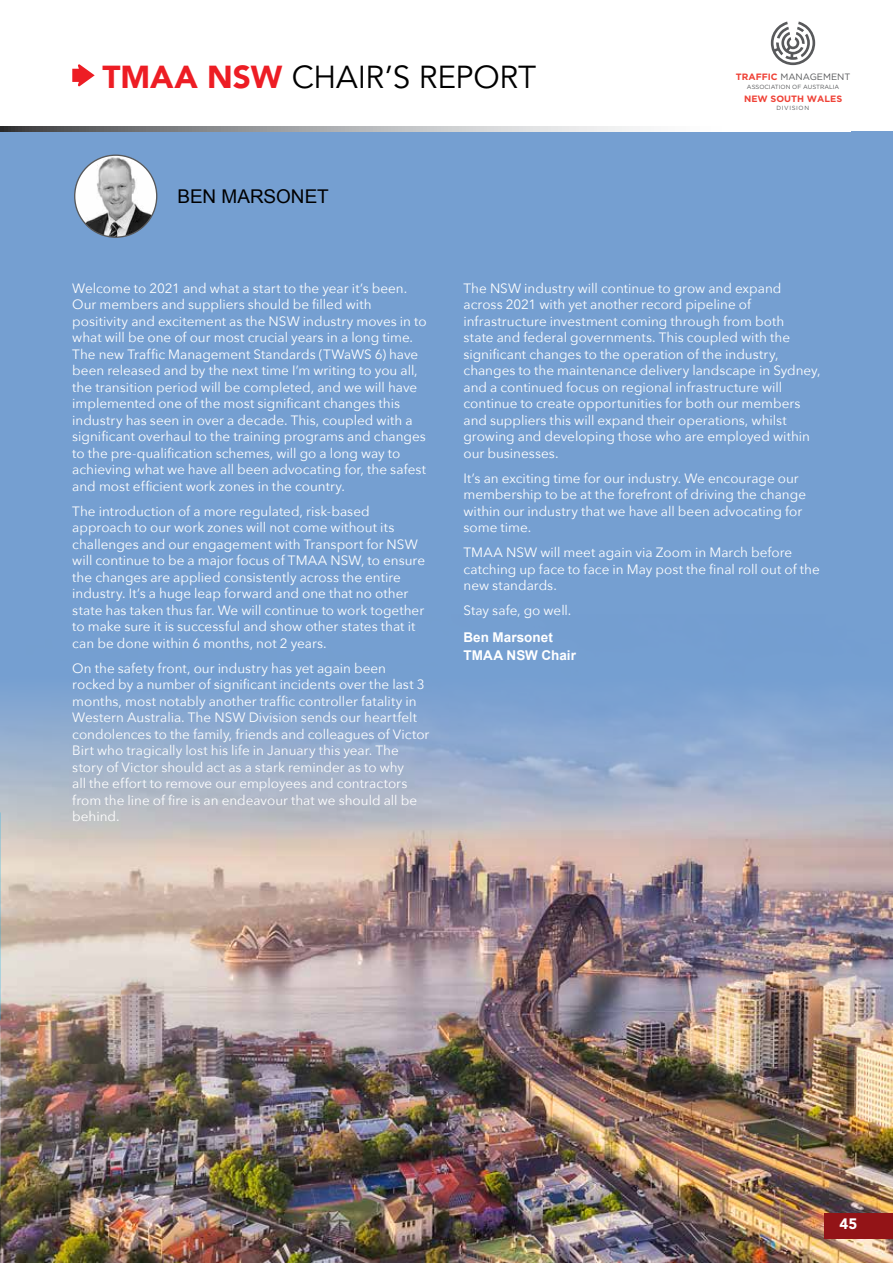
<style>
.page{position:relative;width:893px;height:1263px;background:#fff}
.page>*{position:absolute;margin:0;border:0;box-sizing:border-box;transform-origin:0 0}
.t1{font:31.5px "Avenir";letter-spacing:-.01em;color:#000}
.t2{font:18.9px "Arial";color:#000}
.t3{font:900 15px "Avenir";color:#fff}
.t4{font:13.5px/16.5px "Avenir Next";color:#fff}
.t5{font:700 13.5px/18px "Arial";color:#fff}
.t6{font:9.15px "Gotham";color:#58595b}
.t7{font:700 9.15px "Gotham";color:#ef4136}
.t8{font:6px "Gotham";color:#58595b}
.t9{font:6px "Gotham";letter-spacing:.1em;color:#58595b}
.s1{font-weight:900;color:#ed1d24}
.s2{font-weight:700;color:#ef4136}
</style>
<div class="page">
<div style="left:0;top:132px;width:893px;height:1131px;background:#759fd1"></div>
<img style="left:0;top:695px;width:893px;height:568px">
<svg style="left:0;top:126px;width:640px;height:6px;background:#a4a5a7"></svg>
<img style="left:75px;top:155px;width:82px;height:82px;border-radius:41px">
<svg style="left:72px;top:64px;width:23px;height:22px"></svg>
<svg style="left:771px;top:22px;width:44px;height:43px"></svg>
<div style="left:824px;top:1213px;width:69px;height:25px;background:#931417"></div>
<h1 class="t1" style="left:103px;top:59px;width:435px"><span class="s1">TMAA NSW</span> CHAIR’S REPORT</h1>
<p class="t6" style="left:736px;top:71px;width:116px"><span class="s2">TRAFFIC</span> MANAGEMENT</p>
<p class="t8" style="left:747px;top:83px;width:94px">ASSOCIATION OF AUSTRALIA</p>
<p class="t7" style="left:744px;top:92px;width:100px">NEW SOUTH WALES</p>
<p class="t9" style="left:777px;top:104px;width:34px">DIVISION</p>
<h2 class="t2" style="left:177px;top:184px;width:153px">BEN MARSONET</h2>
<p class="t4" style="left:72px;top:279px;width:356px">Welcome to 2021 and what a start to the year it’s been.<br>Our members and suppliers should be filled with positivity and excitement as the NSW industry moves in to what will be one of our most crucial years in a long time.<br>The new Traffic Management Standards (TWaWS 6) have been released and by the next time I’m writing to you all, the transition period will be completed, and we will have implemented one of the most significant changes this industry has seen in over a decade. This, coupled with a significant overhaul to the training programs and changes to the pre-qualification schemes, will go a long way to achieving what we have all been advocating for, the safest and most efficient work zones in the country.</p>
<p class="t4" style="left:72px;top:502px;width:354px">The introduction of a more regulated, risk-based approach to our work zones will not come without its challenges and our engagement with Transport for NSW will continue to be a major focus of TMAA NSW, to ensure the changes are applied consistently across the entire industry. It’s a huge leap forward and one that no other state has taken thus far. We will continue to work together to make sure it is successful and show other states that it can be done within 6 months, not 2 years.</p>
<p class="t4" style="left:72px;top:659px;width:359px">On the safety front, our industry has yet again been rocked by a number of significant incidents over the last 3 months, most notably another traffic controller fatality in Western Australia. The NSW Division sends our heartfelt condolences to the family, friends and colleagues of Victor Birt who tragically lost his life in January this year. The story of Victor should act as a stark reminder as to why<br>all the effort to remove our employees and contractors from the line of fire is an endeavour that we should all be behind.</p>
<p class="t4" style="left:463px;top:279px;width:359px">The NSW industry will continue to grow and expand across 2021 with yet another record pipeline of infrastructure investment coming through from both<br>state and federal governments. This coupled with the significant changes to the operation of the industry, changes to the maintenance delivery landscape in Sydney, and a continued focus on regional infrastructure will continue to create opportunities for both our members and suppliers this will expand their operations, whilst growing and developing those who are employed within our businesses.</p>
<p class="t4" style="left:463px;top:469px;width:344px">It’s an exciting time for our industry. We encourage our membership to be at the forefront of driving the change within our industry that we have all been advocating for some time.</p>
<p class="t4" style="left:463px;top:544px;width:358px">TMAA NSW will meet again via Zoom in March before catching up face to face in May post the final roll out of the new standards.</p>
<p class="t4" style="left:463px;top:602px;width:109px">Stay safe, go well.</p>
<p class="t5" style="left:463px;top:628px;width:114px">Ben Marsonet<br>TMAA NSW Chair</p>
<p class="t3" style="left:839px;top:1215px;width:19px">45</p>
</div>
